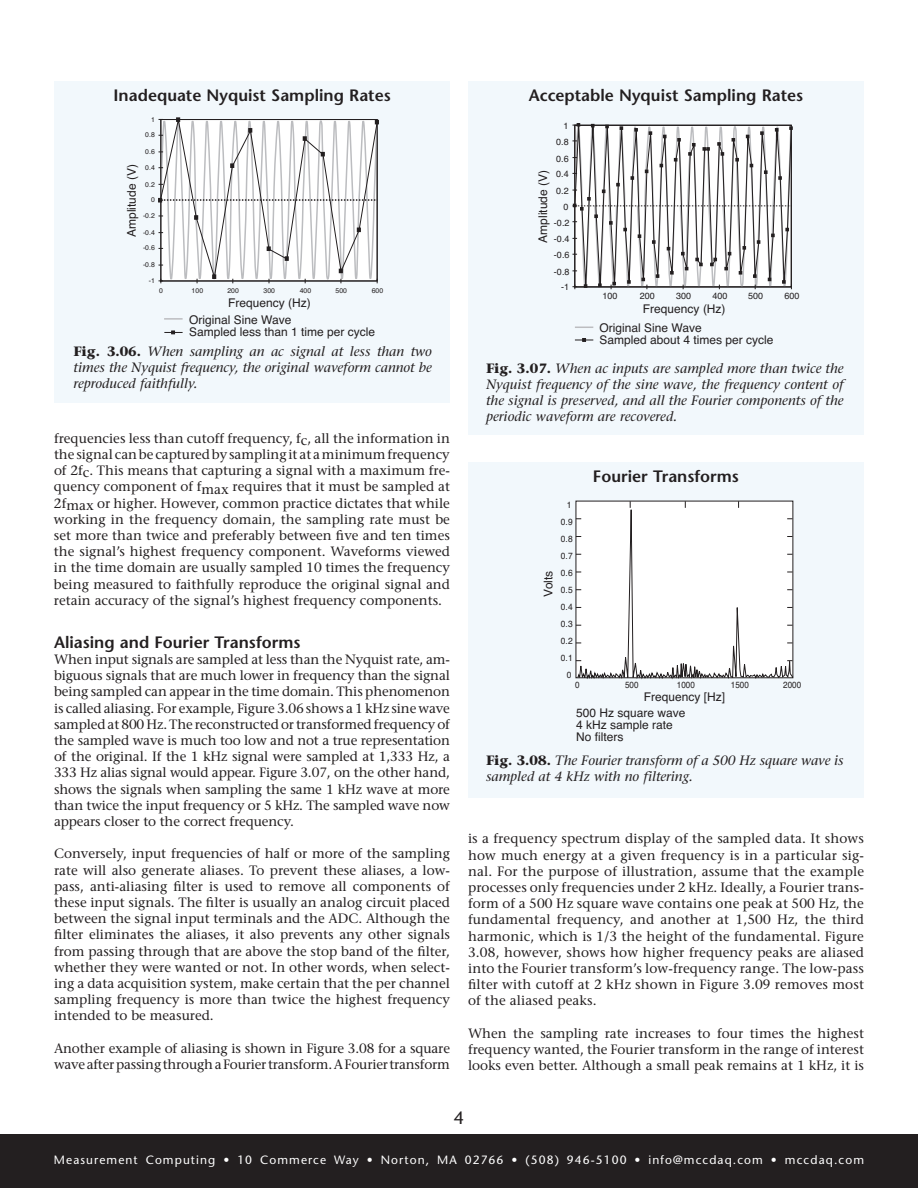
<style>
.page{position:relative;width:918px;height:1188px;background:#fff}
.page>*{position:absolute;margin:0;border:0;box-sizing:border-box;transform-origin:0 0}
.t1{font:18px "Stone Sans";color:#231f20}
.t2{font:600 16.5px "Stone Sans";color:#231f20}
.t3{font:16.5px "Times";color:#231f20}
.t4{font:13.5px/16.2px "Stone Serif";color:#231f20;text-align:justify}
.t5{font:italic 13.5px/16.2px "Stone Serif";color:#231f20;text-align:justify}
.t6{font:12px/12px "Helvetica";color:#231f20}
.t7{font:12px "Stone Sans";letter-spacing:.09em;color:#fff}
.t8{font:9px "Helvetica";color:#231f20}
.t9{font:9px "Helvetica";color:#231f20;scale:.94 1}
.t10{font:9px "Helvetica";color:#231f20;scale:.9 1}
.t11{font:6.9px "Helvetica";color:#231f20}
.s1{font-weight:700;font-style:normal}
</style>
<div class="page">
<div style="left:0;top:1134px;width:918px;height:54px;background:#231f20"></div>
<div style="left:54px;top:81px;width:396px;height:322px;background:#f2f8fc"></div>
<svg style="left:164px;top:318px;width:19px;height:2px"></svg>
<svg style="left:164px;top:331px;width:19px;height:3px"></svg>
<svg style="left:158px;top:117px;width:221px;height:166px"></svg>
<div style="left:160px;top:119px;width:218px;height:162px;border:1px solid #231f20"></div>
<div style="left:468px;top:81px;width:396px;height:353px;background:#f2f8fc"></div>
<svg style="left:575px;top:327px;width:18px;height:1px"></svg>
<svg style="left:575px;top:338px;width:18px;height:4px"></svg>
<svg style="left:572px;top:123px;width:221px;height:166px"></svg>
<div style="left:468px;top:463px;width:396px;height:335px;background:#f2f8fc"></div>
<svg style="left:577px;top:500px;width:217px;height:180px"></svg>
<p class="t2" style="left:114px;top:85px;width:279px">Inadequate Nyquist Sampling Rates</p>
<p class="t11" style="left:151px;top:114px;width:5px">1</p>
<p class="t11" style="left:145px;top:130px;width:11px">0.8</p>
<p class="t11" style="left:145px;top:146px;width:11px">0.6</p>
<p class="t11" style="left:145px;top:162px;width:11px">0.4</p>
<p class="t6" style="left:126px;top:237px;width:74px;rotate:-90deg">Amplitude (V)</p>
<p class="t11" style="left:145px;top:179px;width:11px">0.2</p>
<p class="t11" style="left:151px;top:195px;width:5px">0</p>
<p class="t11" style="left:143px;top:210px;width:13px">-0.2</p>
<p class="t11" style="left:143px;top:227px;width:13px">-0.4</p>
<p class="t11" style="left:143px;top:243px;width:13px">-0.6</p>
<p class="t11" style="left:143px;top:259px;width:13px">-0.8</p>
<p class="t11" style="left:149px;top:275px;width:8px">-1</p>
<p class="t11" style="left:159px;top:285px;width:5px">0</p>
<p class="t11" style="left:192px;top:285px;width:13px">100</p>
<p class="t11" style="left:227px;top:285px;width:13px">200</p>
<p class="t11" style="left:264px;top:285px;width:13px">300</p>
<p class="t11" style="left:300px;top:285px;width:13px">400</p>
<p class="t11" style="left:336px;top:285px;width:13px">500</p>
<p class="t11" style="left:372px;top:285px;width:13px">600</p>
<p class="t6" style="left:189px;top:314px;width:188px">Original Sine Wave<br>Sampled less than 1 time per cycle</p>
<p class="t6" style="left:228px;top:297px;width:84px">Frequency (Hz)</p>
<p class="t5" style="left:74px;top:343px;width:360px"><span class="s1">Fig. 3.06.</span> When sampling an ac signal at less than two times the Nyquist frequency, the original waveform cannot be reproduced faithfully.</p>
<p class="t4" style="left:54px;top:430px;width:398px">frequencies less than cutoff frequency, fc, all the information in the signal can be captured by sampling it at a minimum frequency of 2fc. This means that capturing a signal with a maximum fre&shy;quency component of fmax requires that it must be sampled at 2fmax or higher. However, common practice dictates that while working in the frequency domain, the sampling rate must be set more than twice and preferably between five and ten times the signal’s highest frequency component. Waveforms viewed in the time domain are usually sampled 10 times the frequency being measured to faithfully reproduce the original signal and retain accuracy of the signal’s highest frequency components.</p>
<p class="t2" style="left:54px;top:632px;width:248px">Aliasing and Fourier Transforms</p>
<p class="t4" style="left:54px;top:651px;width:398px">When input signals are sampled at less than the Nyquist rate, am&shy;biguous signals that are much lower in frequency than the signal being sampled can appear in the time domain. This phenomenon is called aliasing. For example, Figure 3.06 shows a 1 kHz sine wave sampled at 800 Hz. The reconstructed or transformed frequency of the sampled wave is much too low and not a true representation of the original. If the 1 kHz signal were sampled at 1,333 Hz, a 333 Hz alias signal would appear. Figure 3.07, on the other hand, shows the signals when sampling the same 1 kHz wave at more than twice the input frequency or 5 kHz. The sampled wave now appears closer to the correct frequency.</p>
<p class="t4" style="left:54px;top:845px;width:398px">Conversely, input frequencies of half or more of the sampling rate will also generate aliases. To prevent these aliases, a low&shy;pass, anti-aliasing filter is used to remove all components of these input signals. The filter is usually an analog circuit placed between the signal input terminals and the ADC. Although the filter eliminates the aliases, it also prevents any other signals from passing through that are above the stop band of the filter, whether they were wanted or not. In other words, when select&shy;ing a data acquisition system, make certain that the per channel sampling frequency is more than twice the highest frequency intended to be measured.</p>
<p class="t4" style="left:54px;top:1040px;width:398px">Another example of aliasing is shown in Figure 3.08 for a square wave after passing through a Fourier transform. A Fourier transform</p>
<p class="t3" style="left:303px;top:424px;width:122px">Figure 3.07 (2.08)</p>
<p class="t3" style="left:304px;top:772px;width:122px">Figure 3.08 (2.10)</p>
<p class="t2" style="left:529px;top:85px;width:276px">Acceptable Nyquist Sampling Rates</p>
<p class="t8" style="left:564px;top:119px;width:7px">1</p>
<p class="t8" style="left:556px;top:135px;width:14px">0.8</p>
<p class="t8" style="left:556px;top:152px;width:14px">0.6</p>
<p class="t6" style="left:537px;top:243px;width:74px;rotate:-90deg">Amplitude (V)</p>
<p class="t8" style="left:556px;top:167px;width:14px">0.4</p>
<p class="t8" style="left:556px;top:184px;width:14px">0.2</p>
<p class="t8" style="left:564px;top:200px;width:7px">0</p>
<p class="t8" style="left:554px;top:216px;width:17px">-0.2</p>
<p class="t8" style="left:554px;top:232px;width:17px">-0.4</p>
<p class="t8" style="left:554px;top:248px;width:17px">-0.6</p>
<p class="t8" style="left:554px;top:265px;width:17px">-0.8</p>
<p class="t8" style="left:561px;top:280px;width:10px">-1</p>
<p class="t8" style="left:603px;top:289px;width:17px">100</p>
<p class="t8" style="left:640px;top:289px;width:17px">200</p>
<p class="t8" style="left:676px;top:289px;width:17px">300</p>
<p class="t8" style="left:712px;top:289px;width:17px">400</p>
<p class="t8" style="left:748px;top:289px;width:17px">500</p>
<p class="t8" style="left:784px;top:289px;width:17px">600</p>
<p class="t6" style="left:599px;top:322px;width:176px">Original Sine Wave<br>Sampled about 4 times per cycle</p>
<p class="t5" style="left:486px;top:360px;width:359px"><span class="s1">Fig. 3.07.</span> When ac inputs are sampled more than twice the Nyquist frequency of the sine wave, the frequency content of the signal is preserved, and all the Fourier components of the periodic waveform are recovered.</p>
<p class="t6" style="left:643px;top:303px;width:84px">Frequency (Hz)</p>
<p class="t6" style="left:543px;top:597px;width:28px;rotate:-90deg">Volts</p>
<p class="t9" style="left:567px;top:498px;width:7px">1</p>
<p class="t9" style="left:561px;top:515px;width:14px">0.9</p>
<p class="t9" style="left:561px;top:532px;width:14px">0.8</p>
<p class="t9" style="left:561px;top:549px;width:14px">0.7</p>
<p class="t9" style="left:561px;top:566px;width:14px">0.6</p>
<p class="t9" style="left:561px;top:583px;width:14px">0.5</p>
<p class="t9" style="left:561px;top:600px;width:14px">0.4</p>
<p class="t9" style="left:561px;top:634px;width:14px">0.2</p>
<p class="t9" style="left:567px;top:668px;width:7px">0</p>
<p class="t9" style="left:561px;top:617px;width:14px">0.3</p>
<p class="t9" style="left:561px;top:651px;width:14px">0.1</p>
<p class="t2" style="left:593px;top:466px;width:148px">Fourier Transforms</p>
<p class="t10" style="left:575px;top:678px;width:7px">0</p>
<p class="t10" style="left:625px;top:678px;width:17px">500</p>
<p class="t10" style="left:677px;top:678px;width:22px">1000</p>
<p class="t10" style="left:731px;top:678px;width:22px">1500</p>
<p class="t10" style="left:783px;top:678px;width:22px">2000</p>
<p class="t6" style="left:644px;top:691px;width:83px">Frequency [Hz]</p>
<p class="t6" style="left:576px;top:707px;width:111px">500 Hz square wave<br>4 kHz sample rate<br>No filters</p>
<p class="t5" style="left:486px;top:752px;width:359px"><span class="s1">Fig. 3.08.</span> The Fourier transform of a 500 Hz square wave is sampled at 4 kHz with no filtering.</p>
<p class="t4" style="left:468px;top:831px;width:398px">is a frequency spectrum display of the sampled data. It shows how much energy at a given frequency is in a particular sig&shy;nal. For the purpose of illustration, assume that the example processes only frequencies under 2 kHz. Ideally, a Fourier trans&shy;form of a 500 Hz square wave contains one peak at 500 Hz, the fundamental frequency, and another at 1,500 Hz, the third harmonic, which is 1/3 the height of the fundamental. Figure 3.08, however, shows how higher frequency peaks are aliased into the Fourier transform’s low-frequency range. The low-pass filter with cutoff at 2 kHz shown in Figure 3.09 removes most of the aliased peaks.</p>
<p class="t4" style="left:468px;top:1025px;width:398px">When the sampling rate increases to four times the highest frequency wanted, the Fourier transform in the range of interest looks even better. Although a small peak remains at 1 kHz, it is</p>
<h1 class="t1" style="left:454px;top:1107px;width:12px">4</h1>
<p class="t7" style="left:54px;top:1152px;width:812px">Measurement Computing • 10 Commerce Way • Norton, MA 02766 • (508) 946-5100 • info@mccdaq.com • mccdaq.com</p>
</div>
